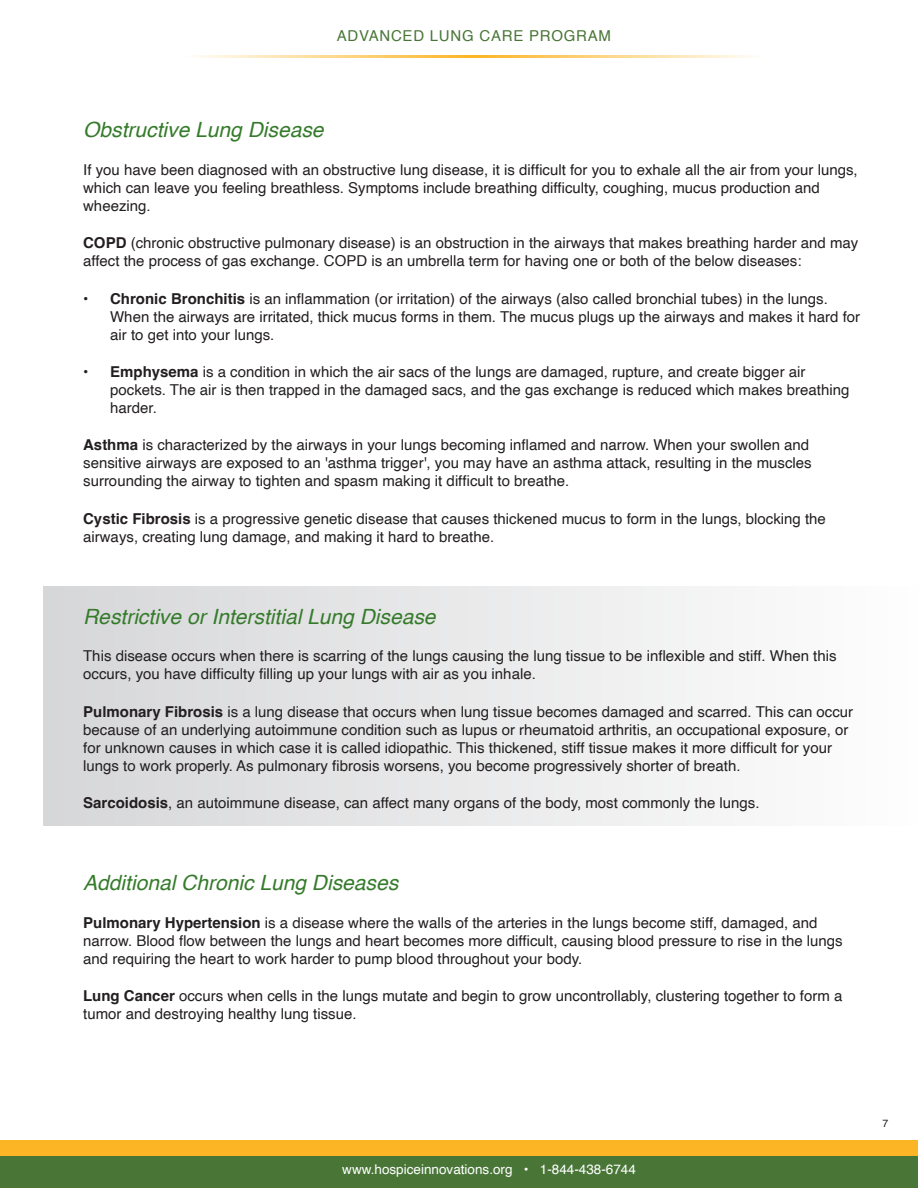
<style>
.page{position:relative;width:918px;height:1188px;background:#fff}
.page>*{position:absolute;margin:0;border:0;box-sizing:border-box;transform-origin:0 0}
.t1{font:italic 21px "Helvetica";color:#357b2b}
.t2{font:15px/18px "Helvetica";color:#231f20}
.t3{font:15px "Helvetica";letter-spacing:.05em;color:#497637}
.t4{font:13.5px "Helvetica";color:#fff}
.t5{font:10.5px "Helvetica";color:#231f20}
.s1{font-weight:700}
</style>
<div class="page">
<div style="left:0;top:1156px;width:918px;height:32px;background:#497637"></div>
<div style="left:0;top:1141px;width:918px;height:15px;background:#fcb525"></div>
<hr style="left:186px;top:55px;width:576px;height:3px;background:#fcb525">
<div style="left:43px;top:587px;width:875px;height:239px;background:linear-gradient(to right,#d6d7d9,#fefefe)"></div>
<p class="t3" style="left:337px;top:24px;width:276px">ADVANCED LUNG CARE PROGRAM</p>
<p class="t1" style="left:83px;top:113px;width:242px">Obstructive Lung Disease</p>
<p class="t2" style="left:83px;top:161px;width:776px">If you have been diagnosed with an obstructive lung disease, it is difficult for you to exhale all the air from your lungs, which can leave you feeling breathless. Symptoms include breathing difficulty, coughing, mucus production and wheezing.</p>
<p class="t2" style="left:83px;top:234px;width:777px"><span class="s1">COPD</span> (chronic obstructive pulmonary disease) is an obstruction in the airways that makes breathing harder and may affect the process of gas exchange. COPD is an umbrella term for having one or both of the below diseases:</p>
<p class="t2" style="left:110px;top:290px;width:752px;text-indent:-27px">• <span class="s1">Chronic Bronchitis</span> is an inflammation (or irritation) of the airways (also called bronchial tubes) in the lungs.<br>When the airways are irritated, thick mucus forms in them. The mucus plugs up the airways and makes it hard for air to get into your lungs.</p>
<p class="t2" style="left:110px;top:363px;width:741px;text-indent:-27px">• <span class="s1">Emphysema</span> is a condition in which the air sacs of the lungs are damaged, rupture, and create bigger air pockets. The air is then trapped in the damaged sacs, and the gas exchange is reduced which makes breathing harder.</p>
<p class="t2" style="left:83px;top:437px;width:730px"><span class="s1">Asthma</span> is characterized by the airways in your lungs becoming inflamed and narrow. When your swollen and sensitive airways are exposed to an 'asthma trigger', you may have an asthma attack, resulting in the muscles surrounding the airway to tighten and spasm making it difficult to breathe.</p>
<p class="t2" style="left:83px;top:510px;width:744px"><span class="s1">Cystic Fibrosis</span> is a progressive genetic disease that causes thickened mucus to form in the lungs, blocking the airways, creating lung damage, and making it hard to breathe.</p>
<p class="t1" style="left:83px;top:600px;width:354px">Restrictive or Interstitial Lung Disease</p>
<p class="t2" style="left:83px;top:648px;width:755px">This disease occurs when there is scarring of the lungs causing the lung tissue to be inflexible and stiff. When this occurs, you have difficulty filling up your lungs with air as you inhale.</p>
<p class="t2" style="left:83px;top:703px;width:772px"><span class="s1">Pulmonary Fibrosis</span> is a lung disease that occurs when lung tissue becomes damaged and scarred. This can occur because of an underlying autoimmune condition such as lupus or rheumatoid arthritis, an occupational exposure, or for unknown causes in which case it is called idiopathic. This thickened, stiff tissue makes it more difficult for your lungs to work properly. As pulmonary fibrosis worsens, you become progressively shorter of breath.</p>
<p class="t2" style="left:83px;top:794px;width:678px"><span class="s1">Sarcoidosis</span>, an autoimmune disease, can affect many organs of the body, most commonly the lungs.</p>
<p class="t1" style="left:83px;top:866px;width:317px">Additional Chronic Lung Diseases</p>
<p class="t2" style="left:83px;top:914px;width:761px"><span class="s1">Pulmonary Hypertension</span> is a disease where the walls of the arteries in the lungs become stiff, damaged, and narrow. Blood flow between the lungs and heart becomes more difficult, causing blood pressure to rise in the lungs and requiring the heart to work harder to pump blood throughout your body.</p>
<p class="t2" style="left:83px;top:987px;width:761px"><span class="s1">Lung Cancer</span> occurs when cells in the lungs mutate and begin to grow uncontrollably, clustering together to form a tumor and destroying healthy lung tissue.</p>
<p class="t4" style="left:342px;top:1159px;width:295px">www.hospiceinnovations.org • 1-844-438-6744</p>
<p class="t5" style="left:882px;top:1115px;width:7px">7</p>
</div>
